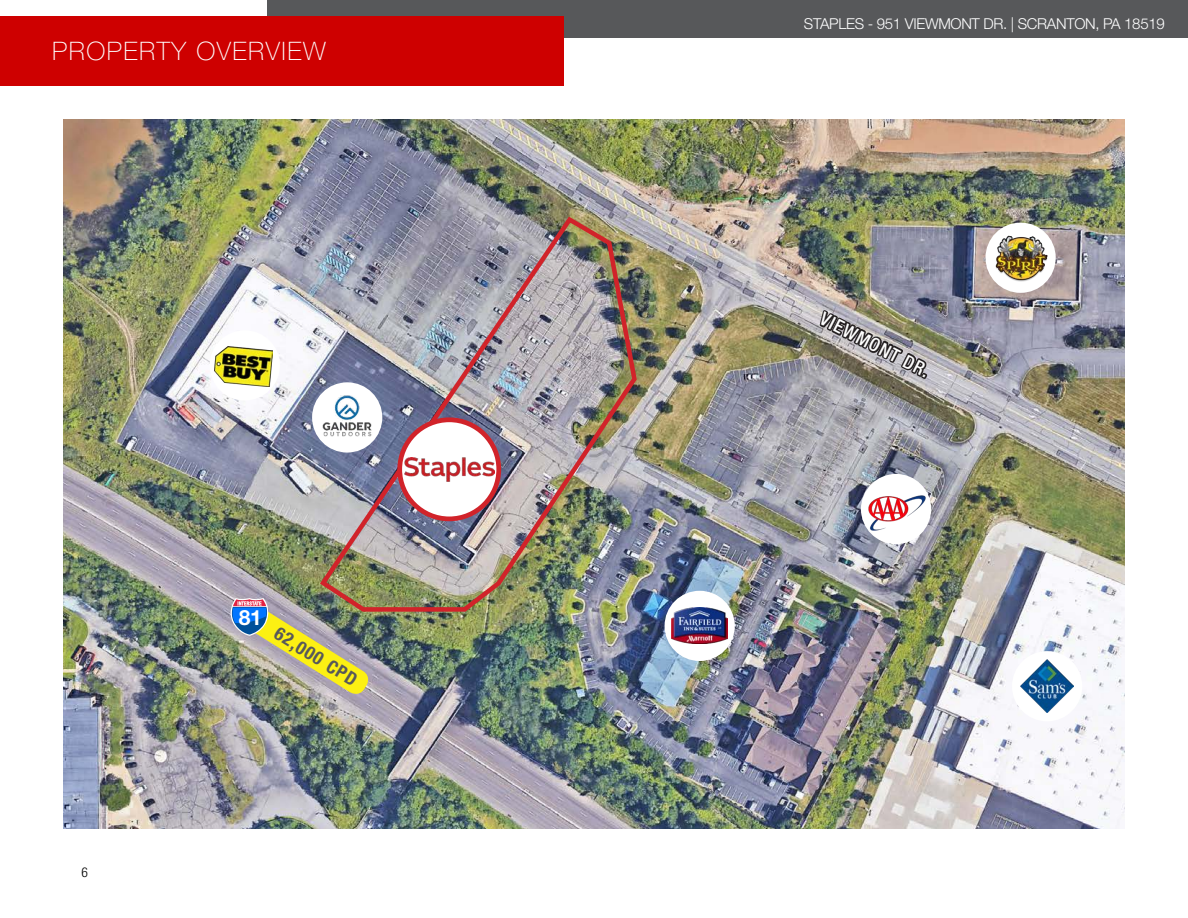
<style>
.page{position:relative;width:1188px;height:918px;background:#fff}
.page>*{position:absolute;margin:0;border:0;box-sizing:border-box;transform-origin:0 0}
.t1{font:100 25.5px "Helvetica Neue LT Std";letter-spacing:.06em;color:#fff}
.t2{font:700 21px "Helvetica Neue LT Std";color:#fff}
.t3{font:500 condensed 18.6px "Helvetica Neue LT Std";color:#fff}
.t4{font:700 condensed 18.45px "Helvetica Neue LT Std";color:#57585a}
.t5{font:300 15px "Helvetica Neue LT Std";letter-spacing:-.02em;color:#fff}
.t6{font:300 condensed 13.5px "Helvetica Neue LT Std";color:#000}
</style>
<div class="page">
<img style="left:63px;top:119px;width:1062px;height:710px">
<img style="left:317px;top:213px;width:322px;height:401px">
<div style="left:400px;top:420px;width:99px;height:99px;background:#fff;border-radius:50%"></div>
<div style="left:397px;top:417px;width:104px;height:104px;border:5px solid #d1232a;border-radius:50%"></div>
<img style="left:402px;top:458px;width:93px;height:25px">
<div style="left:312px;top:382px;width:70px;height:71px;background:#fff;border-radius:50%"></div>
<img style="left:322px;top:395px;width:50px;height:42px">
<div style="left:210px;top:330px;width:70px;height:71px;background:#fff;border-radius:50%"></div>
<img style="left:215px;top:347px;width:58px;height:40px">
<div style="left:665px;top:591px;width:70px;height:70px;background:#fff;border-radius:50%"></div>
<img style="left:672px;top:608px;width:56px;height:36px">
<div style="left:1012px;top:651px;width:70px;height:70px;background:#fff;border-radius:50%"></div>
<img style="left:1021px;top:660px;width:53px;height:53px">
<div style="left:861px;top:474px;width:70px;height:70px;background:#fff;border-radius:50%"></div>
<img style="left:865px;top:493px;width:63px;height:40px">
<div style="left:986px;top:223px;width:70px;height:70px;background:#fff;border-radius:50%"></div>
<img style="left:994px;top:233px;width:56px;height:50px">
<img style="left:817px;top:307px;width:113px;height:76px">
<img style="left:230px;top:598px;width:142px;height:100px">
<div style="left:268px;top:0;width:920px;height:38px;background:#57585a"></div>
<div style="left:0;top:16px;width:563px;height:70px;background:#ce0000"></div>
<h1 class="t1" style="left:52px;top:37px;width:275px">PROPERTY OVERVIEW</h1>
<p class="t6" style="left:81px;top:865px;width:8px">6</p>
<h2 class="t2" style="left:239px;top:605px;width:25px">81</h2>
<p class="t4" style="left:282px;top:622px;width:95px;rotate:32deg">62,000 CPD</p>
<p class="t5" style="left:804px;top:15px;width:362px">STAPLES - 951 VIEWMONT DR. | SCRANTON, PA 18519</p>
<p class="t3" style="left:827px;top:308px;width:122px;rotate:27deg">VIEWMONT DR.</p>
</div>
